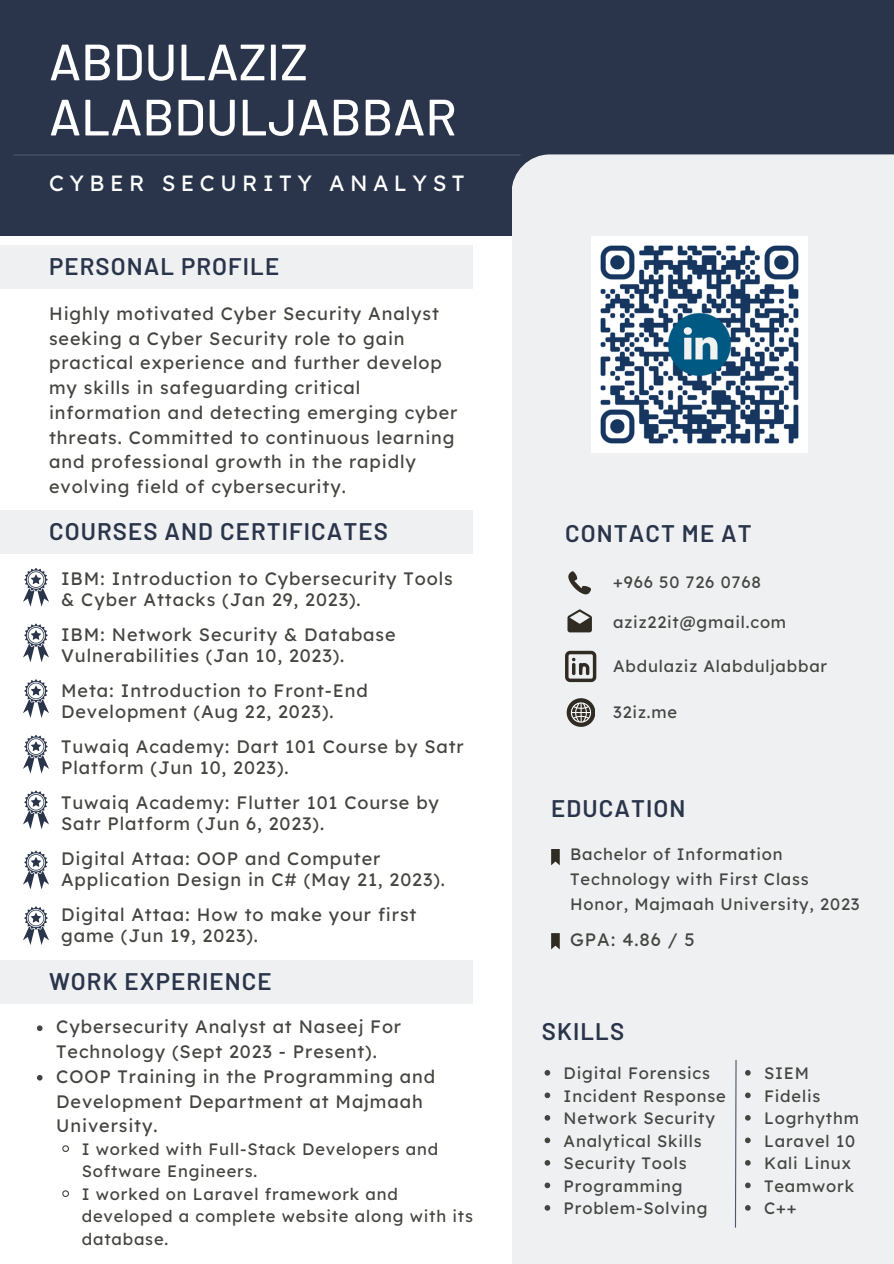
<style>
.page{position:relative;width:894px;height:1264px;background:#fff}
.page>*{position:absolute;margin:0;border:0;box-sizing:border-box;transform-origin:0 0}
.t1{font:500 51px/55.2px "Barlow";color:#fff}
.t2{font:600 24px "Barlow";letter-spacing:.045em;color:#2a354b}
.t3{font:22.05px "Lexend Deca";letter-spacing:.25em;color:#fff}
.t4{font:18px/24.8px "Lexend Deca";letter-spacing:.05em;color:#444440}
.t5{font:16.5px/22.5px "Lexend Deca";letter-spacing:.05em;color:#444440}
</style>
<div class="page">
<div style="left:0;top:0;width:893px;height:236px;background:#2a354b"></div>
<div style="left:511px;top:154px;width:382px;height:1109px;background:#eff0f2"></div>
<div style="left:0;top:510px;width:472px;height:44px;background:#eff0f2"></div>
<div style="left:0;top:245px;width:472px;height:44px;background:#eff0f2"></div>
<hr style="left:13px;top:154px;width:507px;height:1px;background:#4d586d">
<img style="left:591px;top:236px;width:216px;height:216px">
<svg style="left:551px;top:849px;width:8px;height:16px"></svg>
<svg style="left:551px;top:933px;width:8px;height:16px"></svg>
<svg style="left:23px;top:568px;width:26px;height:38px"></svg>
<svg style="left:23px;top:623px;width:26px;height:39px"></svg>
<svg style="left:23px;top:679px;width:26px;height:38px"></svg>
<svg style="left:23px;top:735px;width:26px;height:38px"></svg>
<svg style="left:23px;top:790px;width:26px;height:38px"></svg>
<svg style="left:23px;top:850px;width:26px;height:39px"></svg>
<div style="left:0;top:959px;width:472px;height:44px;background:#eff0f2"></div>
<svg style="left:567px;top:609px;width:24px;height:23px"></svg>
<svg style="left:568px;top:571px;width:22px;height:23px"></svg>
<svg style="left:565px;top:650px;width:31px;height:32px"></svg>
<svg style="left:566px;top:698px;width:28px;height:28px"></svg>
<svg style="left:23px;top:906px;width:26px;height:38px"></svg>
<svg style="left:37px;top:1025px;width:6px;height:6px"></svg>
<svg style="left:37px;top:1075px;width:6px;height:5px"></svg>
<svg style="left:62px;top:1145px;width:7px;height:7px"></svg>
<svg style="left:62px;top:1190px;width:7px;height:7px"></svg>
<svg style="left:734px;top:1058px;width:3px;height:170px"></svg>
<svg style="left:744px;top:1069px;width:6px;height:6px"></svg>
<svg style="left:744px;top:1092px;width:6px;height:6px"></svg>
<svg style="left:744px;top:1114px;width:6px;height:6px"></svg>
<svg style="left:744px;top:1137px;width:6px;height:6px"></svg>
<svg style="left:744px;top:1159px;width:6px;height:6px"></svg>
<svg style="left:744px;top:1182px;width:6px;height:6px"></svg>
<svg style="left:744px;top:1204px;width:6px;height:6px"></svg>
<svg style="left:544px;top:1069px;width:6px;height:6px"></svg>
<svg style="left:544px;top:1092px;width:6px;height:6px"></svg>
<svg style="left:544px;top:1114px;width:6px;height:6px"></svg>
<svg style="left:544px;top:1137px;width:6px;height:6px"></svg>
<svg style="left:544px;top:1159px;width:6px;height:6px"></svg>
<svg style="left:544px;top:1182px;width:6px;height:6px"></svg>
<svg style="left:544px;top:1204px;width:6px;height:6px"></svg>
<p class="t1" style="left:49px;top:32px;width:409px">ABDULAZIZ<br>ALABDULJABBAR</p>
<p class="t3" style="left:49px;top:168px;width:417px">CYBER SECURITY ANALYST</p>
<p class="t2" style="left:49px;top:251px;width:232px">PERSONAL PROFILE</p>
<p class="t4" style="left:49px;top:301px;width:410px">Highly motivated Cyber Security Analyst seeking a Cyber Security role to gain practical experience and further develop my skills in safeguarding critical information and detecting emerging cyber threats. Committed to continuous learning and professional growth in the rapidly evolving field of cybersecurity.</p>
<p class="t2" style="left:49px;top:516px;width:340px">COURSES AND CERTIFICATES</p>
<p class="t4" style="left:61px;top:567px;width:393px;line-height:21px">IBM: Introduction to Cybersecurity Tools &amp; Cyber Attacks (Jan 29, 2023).</p>
<p class="t4" style="left:61px;top:623px;width:336px;line-height:21px">IBM: Network Security &amp; Database<br>Vulnerabilities (Jan 10, 2023).</p>
<h2 class="t4" style="left:61px;top:679px;width:308px;line-height:21px">Meta: Introduction to Front-End<br>Development (Aug 22, 2023).</h2>
<p class="t4" style="left:61px;top:735px;width:404px;line-height:21px">Tuwaiq Academy: Dart 101 Course by Satr<br>Platform (Jun 10, 2023).</p>
<h4 class="t4" style="left:61px;top:791px;width:379px;line-height:21px">Tuwaiq Academy: Flutter 101 Course by<br>Satr Platform (Jun 6, 2023).</h4>
<h2 class="t4" style="left:61px;top:847px;width:385px;line-height:21px">Digital Attaa: OOP and Computer<br>Application Design in C# (May 21, 2023).</h2>
<p class="t4" style="left:61px;top:903px;width:357px;line-height:21px">Digital Attaa: How to make your first game (Jun 19, 2023).</p>
<p class="t2" style="left:49px;top:965px;width:224px">WORK EXPERIENCE</p>
<p class="t4" style="left:56px;top:1014px;width:346px">Cybersecurity Analyst at Naseej For<br>Technology (Sept 2023 - Present).</p>
<p class="t4" style="left:56px;top:1063px;width:380px">COOP Training in the Programming and<br>Development Department at Majmaah<br>University.</p>
<p class="t5" style="left:82px;top:1137px;width:358px">I worked with Full-Stack Developers and<br>Software Engineers.</p>
<p class="t5" style="left:82px;top:1182px;width:392px">I worked on Laravel framework and developed a complete website along with its database.</p>
<p class="t2" style="left:565px;top:518px;width:188px">CONTACT ME AT</p>
<p class="t5" style="left:613px;top:571px;width:149px">+966 50 726 0768</p>
<p class="t5" style="left:613px;top:611px;width:174px">aziz22it@gmail.com</p>
<p class="t5" style="left:613px;top:654px;width:215px">Abdulaziz Alabduljabbar</p>
<p class="t5" style="left:613px;top:700px;width:65px">32iz.me</p>
<h2 class="t2" style="left:551px;top:792px;width:136px">EDUCATION</h2>
<h3 class="t5" style="left:570px;top:841px;width:291px;line-height:24.8px">Bachelor of Information<br>Technology with First Class<br>Honor, Majmaah University, 2023</h3>
<p class="t4" style="left:570px;top:927px;width:126px">GPA: 4.86 / 5</p>
<p class="t2" style="left:541px;top:1015px;width:84px">SKILLS</p>
<p class="t5" style="left:563px;top:1061px;width:148px">Digital Forensics</p>
<p class="t5" style="left:563px;top:1084px;width:164px">Incident Response</p>
<p class="t5" style="left:563px;top:1106px;width:153px">Network Security</p>
<p class="t5" style="left:563px;top:1129px;width:139px">Analytical Skills</p>
<p class="t5" style="left:563px;top:1151px;width:125px">Security Tools</p>
<p class="t5" style="left:563px;top:1174px;width:120px">Programming</p>
<p class="t5" style="left:563px;top:1196px;width:145px">Problem-Solving</p>
<p class="t5" style="left:763px;top:1061px;width:47px">SIEM</p>
<p class="t5" style="left:763px;top:1084px;width:58px">Fidelis</p>
<p class="t5" style="left:763px;top:1106px;width:96px">Logrhythm</p>
<p class="t5" style="left:763px;top:1129px;width:92px">Laravel 10</p>
<h2 class="t5" style="left:763px;top:1151px;width:88px">Kali Linux</h2>
<p class="t5" style="left:763px;top:1174px;width:91px">Teamwork</p>
<h2 class="t5" style="left:763px;top:1196px;width:34px">C++</h2>
</div>
